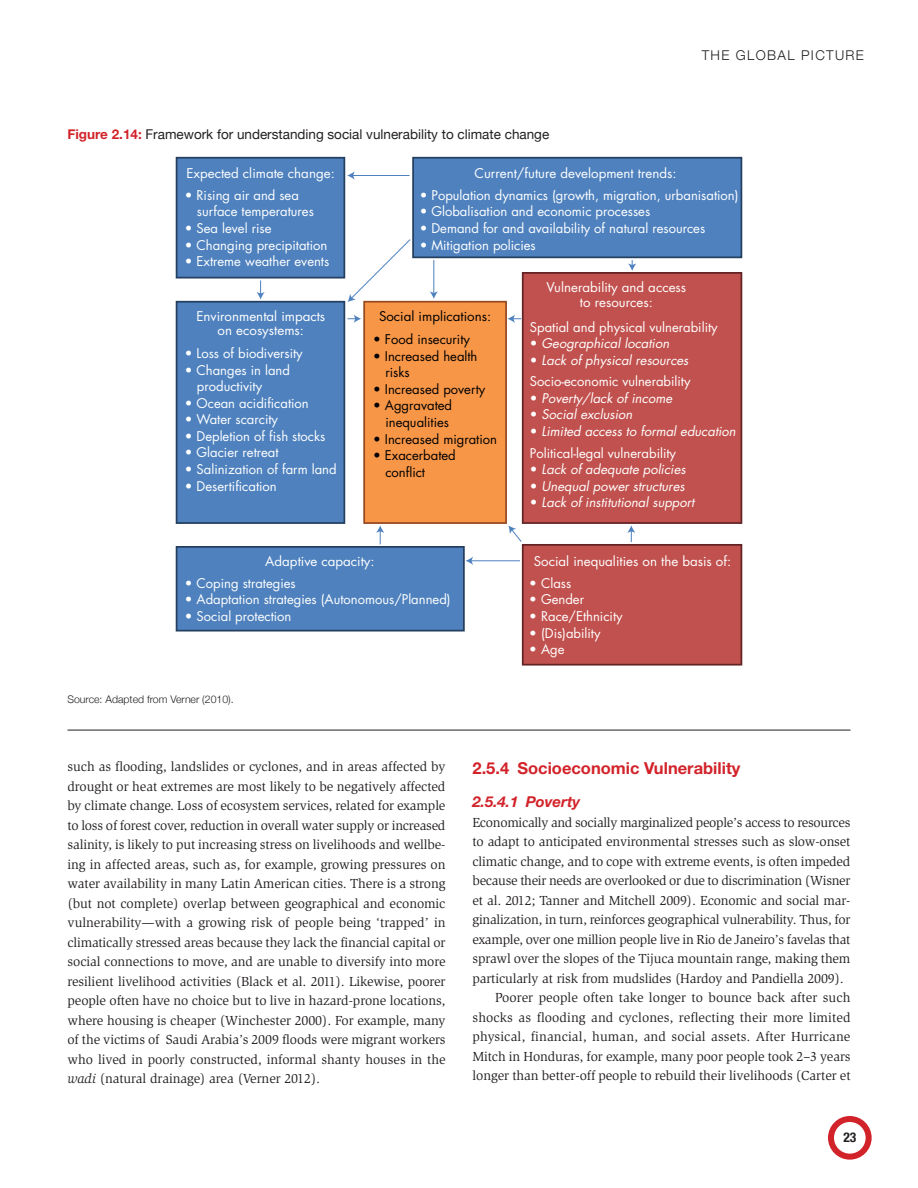
<style>
.page{position:relative;width:918px;height:1188px;background:#fff}
.page>*{position:absolute;margin:0;border:0;box-sizing:border-box;transform-origin:0 0}
.t1{font:700 16.5px "Helvetica Neue";color:#d2232a}
.t2{font:italic 700 15px "Helvetica Neue";color:#d2232a}
.t3{font:13.5px/19.5px "Slimbach";letter-spacing:-.01em;color:#231f20;text-align:justify}
.t4{font:13.5px "Slimbach";letter-spacing:.01em;color:#231f20}
.t5{font:13.5px "Helvetica Neue";color:#231f20}
.t6{font:300 13.5px "Helvetica Neue";letter-spacing:.1em;color:#231f20}
.t7{font:700 condensed 13.5px "Helvetica Neue";color:#231f20}
.t8{font:13.05px/16.5px "Futura";color:#fff}
.t9{font:italic 13.05px/21.8px "Futura";color:#fff}
.t10{font:13.05px/16.5px "Futura";color:#000}
.t11{font:300 10.5px "Helvetica Neue";color:#231f20}
.s1{font-weight:700;color:#d2232a}
.s2{font-style:normal}
.s3{font-style:italic}
</style>
<div class="page">
<div style="left:828px;top:1116px;width:44px;height:44px;border:6px solid #d2232a;border-radius:50%"></div>
<hr style="left:433px;top:260px;width:1px;height:34px;background:#4e81be">
<svg style="left:430px;top:291px;width:8px;height:8px"></svg>
<svg style="left:348px;top:239px;width:63px;height:63px"></svg>
<hr style="left:352px;top:175px;width:58px;height:1px;background:#4e81be">
<svg style="left:347px;top:171px;width:8px;height:9px"></svg>
<hr style="left:471px;top:560px;width:49px;height:1px;background:#4e81be">
<svg style="left:466px;top:557px;width:7px;height:8px"></svg>
<svg style="left:628px;top:260px;width:8px;height:11px"></svg>
<svg style="left:256px;top:280px;width:9px;height:19px"></svg>
<svg style="left:376px;top:525px;width:8px;height:19px"></svg>
<svg style="left:627px;top:525px;width:8px;height:17px"></svg>
<svg style="left:508px;top:526px;width:14px;height:16px"></svg>
<svg style="left:347px;top:315px;width:14px;height:8px"></svg>
<svg style="left:507px;top:315px;width:14px;height:8px"></svg>
<div style="left:177px;top:158px;width:167px;height:120px;background:#4e81be"></div>
<div style="left:176px;top:157px;width:169px;height:122px;border:2px solid #243f60"></div>
<div style="left:413px;top:158px;width:328px;height:99px;background:#4e81be"></div>
<div style="left:412px;top:157px;width:330px;height:101px;border:2px solid #243f60"></div>
<div style="left:177px;top:302px;width:167px;height:221px;background:#4e81be"></div>
<div style="left:176px;top:301px;width:169px;height:223px;border:2px solid #243f60"></div>
<div style="left:364px;top:302px;width:142px;height:221px;background:#f89647"></div>
<div style="left:363px;top:301px;width:144px;height:223px;border:2px solid #974921"></div>
<div style="left:523px;top:273px;width:218px;height:250px;background:#c1514e"></div>
<div style="left:522px;top:272px;width:220px;height:252px;border:2px solid #622423"></div>
<div style="left:523px;top:545px;width:218px;height:120px;background:#c1514e"></div>
<div style="left:522px;top:544px;width:220px;height:122px;border:2px solid #622423"></div>
<div style="left:177px;top:547px;width:287px;height:84px;background:#4e81be"></div>
<div style="left:176px;top:546px;width:289px;height:86px;border:2px solid #243f60"></div>
<hr style="left:68px;top:730px;width:782px;height:1px;background:#231f20">
<p class="t6" style="left:702px;top:47px;width:164px">THE GLOBAL PICTURE</p>
<p class="t5" style="left:67px;top:126px;width:483px"><span class="s1">Figure 2.14:</span> Framework for understanding social vulnerability to climate change</p>
<p class="t8" style="left:186px;top:166px;width:150px">Expected climate change:</p>
<p class="t8" style="left:475px;top:166px;width:204px">Current/future development trends:</p>
<p class="t8" style="left:197px;top:188px;width:118px;text-indent:-12px">• Rising air and sea surface temperatures</p>
<p class="t8" style="left:185px;top:221px;width:88px">• Sea level rise</p>
<p class="t8" style="left:185px;top:238px;width:144px">• Changing precipitation</p>
<p class="t8" style="left:185px;top:254px;width:146px">• Extreme weather events</p>
<p class="t8" style="left:420px;top:188px;width:320px">• Population dynamics (growth, migration, urbanisation)</p>
<p class="t8" style="left:420px;top:205px;width:232px">• Globalisation and economic processes</p>
<p class="t8" style="left:420px;top:221px;width:287px">• Demand for and availability of natural resources</p>
<p class="t8" style="left:420px;top:238px;width:118px">• Mitigation policies</p>
<p class="t8" style="left:546px;top:281px;width:141px;line-height:14.9px;text-align:center">Vulnerability and access to resources:</p>
<p class="t8" style="left:196px;top:310px;width:130px;line-height:14.9px;text-align:center">Environmental impacts on ecosystems:</p>
<p class="t8" style="left:530px;top:320px;width:189px">Spatial and physical vulnerability</p>
<p class="t9" style="left:530px;top:333px;width:141px"><span class="s2">•</span> Geographical location</p>
<p class="t8" style="left:530px;top:350px;width:162px;line-height:21.8px">• <span class="s3">Lack of physical resources<br></span>Socio-economic vulnerability</p>
<p class="t9" style="left:530px;top:388px;width:144px"><span class="s2">•</span> Poverty/lack of income</p>
<p class="t9" style="left:530px;top:405px;width:104px"><span class="s2">•</span> Social exclusion</p>
<p class="t9" style="left:530px;top:421px;width:207px"><span class="s2">•</span> Limited access to formal education<br><span class="s2">Political-legal vulnerability</span></p>
<p class="t9" style="left:530px;top:460px;width:157px"><span class="s2">•</span> Lack of adequate policies</p>
<p class="t9" style="left:530px;top:476px;width:156px"><span class="s2">•</span> Unequal power structures</p>
<p class="t9" style="left:530px;top:493px;width:166px"><span class="s2">•</span> Lack of institutional support</p>
<p class="t10" style="left:379px;top:309px;width:114px">Social implications:</p>
<p class="t10" style="left:373px;top:332px;width:98px">• Food insecurity</p>
<p class="t10" style="left:385px;top:349px;width:94px;text-indent:-12px">• Increased health risks</p>
<p class="t10" style="left:373px;top:382px;width:114px">• Increased poverty</p>
<p class="t10" style="left:373px;top:399px;width:80px;text-align:right">• Aggravated inequalities</p>
<p class="t10" style="left:373px;top:432px;width:125px">• Increased migration</p>
<p class="t10" style="left:385px;top:448px;width:72px;text-indent:-12px">• Exacerbated conflict</p>
<p class="t8" style="left:185px;top:346px;width:120px">• Loss of biodiversity</p>
<p class="t8" style="left:197px;top:363px;width:95px;text-indent:-12px">• Changes in land productivity</p>
<p class="t8" style="left:185px;top:396px;width:126px">• Ocean acidification</p>
<p class="t8" style="left:185px;top:412px;width:95px">• Water scarcity</p>
<p class="t8" style="left:185px;top:429px;width:142px">• Depletion of fish stocks</p>
<p class="t8" style="left:185px;top:446px;width:95px">• Glacier retreat</p>
<p class="t8" style="left:185px;top:462px;width:153px">• Salinization of farm land</p>
<p class="t8" style="left:185px;top:479px;width:94px">• Desertification</p>
<p class="t8" style="left:265px;top:554px;width:111px">Adaptive capacity:</p>
<p class="t8" style="left:185px;top:576px;width:112px">• Coping strategies</p>
<p class="t8" style="left:185px;top:593px;width:267px">• Adaptation strategies (Autonomous/Planned)</p>
<p class="t8" style="left:185px;top:609px;width:108px">• Social protection</p>
<p class="t11" style="left:68px;top:693px;width:168px">Source: Adapted from Verner (2010).</p>
<p class="t8" style="left:534px;top:554px;width:199px">Social inequalities on the basis of:</p>
<p class="t8" style="left:529px;top:576px;width:44px">• Class</p>
<p class="t8" style="left:529px;top:593px;width:56px">• Gender</p>
<p class="t8" style="left:529px;top:609px;width:95px">• Race/Ethnicity</p>
<p class="t8" style="left:529px;top:626px;width:73px">• (Dis)ability</p>
<p class="t8" style="left:529px;top:642px;width:37px">• Age</p>
<p class="t3" style="left:67px;top:758px;width:380px">such as flooding, landslides or cyclones, and in areas affected by drought or heat extremes are most likely to be negatively affected by climate change. Loss of ecosystem services, related for example to loss of forest cover, reduction in overall water supply or increased salinity, is likely to put increasing stress on livelihoods and wellbe&shy;ing in affected areas, such as, for example, growing pressures on water availability in many Latin American cities. There is a strong (but not complete) overlap between geographical and economic vulnerability—with a growing risk of people being ‘trapped’ in climatically stressed areas because they lack the financial capital or social connections to move, and are unable to diversify into more resilient livelihood activities (Black et al. 2011). Likewise, poorer people often have no choice but to live in hazard-prone locations, where housing is cheaper (Winchester 2000). For example, many of the victims of Saudi Arabia’s 2009 floods were migrant workers who lived in poorly constructed, informal shanty houses in the <span class="s3">wadi</span> (natural drainage) area (Verner 2012).</p>
<p class="t1" style="left:472px;top:762px;width:269px">2.5.4 Socioeconomic Vulnerability</p>
<p class="t2" style="left:472px;top:796px;width:109px">2.5.4.1 Poverty</p>
<p class="t3" style="left:472px;top:813px;width:379px">Economically and socially marginalized people’s access to resources</p>
<p class="t3" style="left:472px;top:833px;width:379px">to adapt to anticipated environmental stresses such as slow-onset</p>
<p class="t3" style="left:472px;top:852px;width:379px">climatic change, and to cope with extreme events, is often impeded</p>
<p class="t3" style="left:472px;top:872px;width:379px">because their needs are overlooked or due to discrimination (Wisner</p>
<p class="t3" style="left:472px;top:891px;width:379px">et al. 2012; Tanner and Mitchell 2009). Economic and social mar-</p>
<p class="t3" style="left:472px;top:911px;width:380px">ginalization, in turn, reinforces geographical vulnerability. Thus, for</p>
<p class="t3" style="left:472px;top:930px;width:380px">example, over one million people live in Rio de Janeiro’s favelas that</p>
<p class="t3" style="left:472px;top:950px;width:379px">sprawl over the slopes of the Tijuca mountain range, making them</p>
<p class="t3" style="left:472px;top:969px;width:373px">particularly at risk from mudslides (Hardoy and Pandiella 2009).</p>
<p class="t3" style="left:495px;top:989px;width:357px">Poorer people often take longer to bounce back after such</p>
<p class="t4" style="left:472px;top:1012px;width:380px">shocks as flooding and cyclones, reflecting their more limited</p>
<p class="t4" style="left:472px;top:1031px;width:379px">physical, financial, human, and social assets. After Hurricane</p>
<p class="t3" style="left:472px;top:1047px;width:379px">Mitch in Honduras, for example, many poor people took 2–3 years</p>
<p class="t3" style="left:472px;top:1067px;width:380px">longer than better-off people to rebuild their livelihoods (Carter et</p>
<p class="t7" style="left:843px;top:1129px;width:14px">23</p>
</div>
